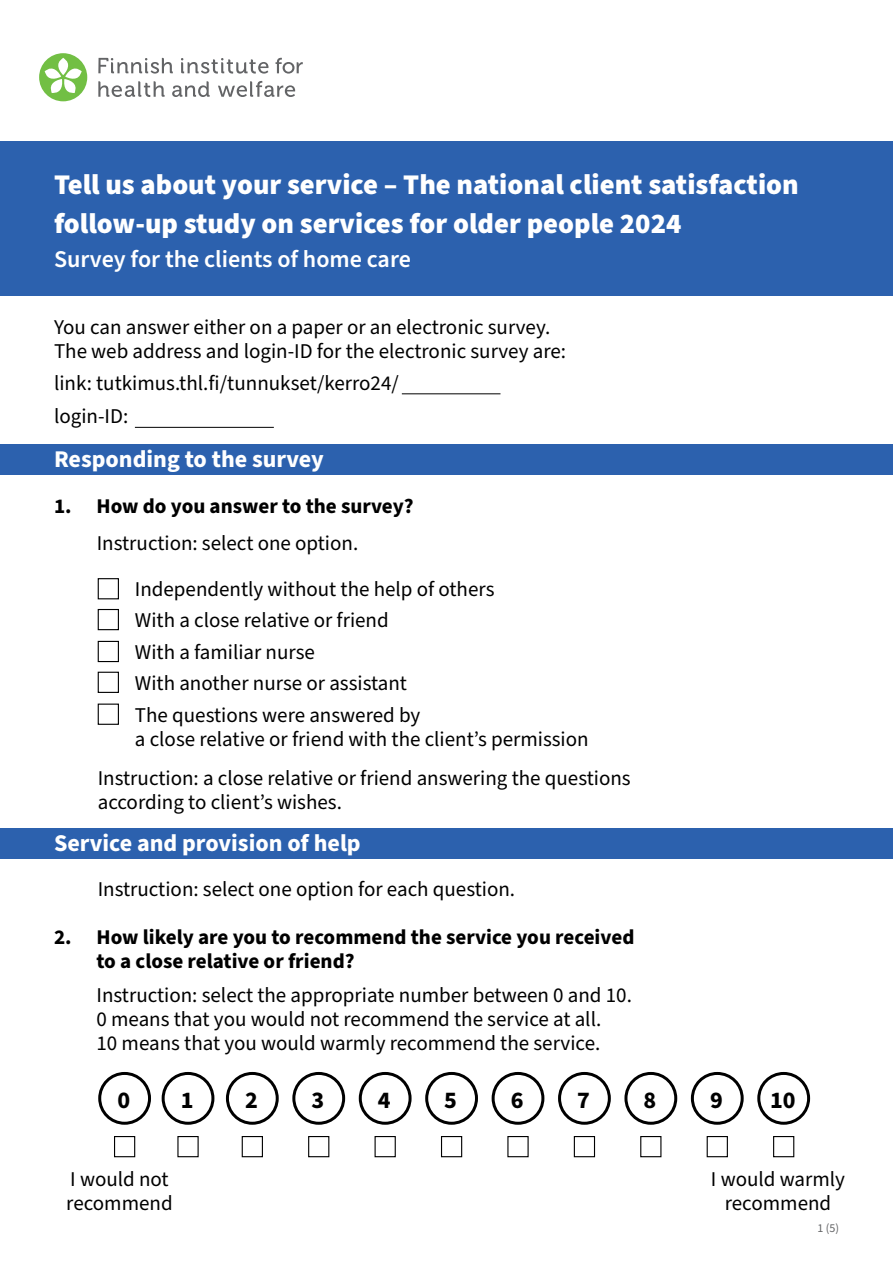
<style>
.page{position:relative;width:893px;height:1263px;background:#fff}
.page>*{position:absolute;margin:0;border:0;box-sizing:border-box;transform-origin:0 0}
.KYSELY_Otsikko1__h2{font:900 28.5px/39px "Source Sans Pro";color:#fff}
.KYSELY_Otsikko_2__h3{font:700 24px "Source Sans Pro";color:#fff}
.KYSELY_Otsikko1__h2-2{font:600 24px "Source Sans Pro";color:#fff}
.KYSELY_Otsikko_3__h4{font:700 24px "Source Sans Pro";color:#000}
.KYSELY_Leipäteksti{font:21px/24px "Source Sans Pro";color:#000}
.KYSELY_Otsikko_3__h4-2{font:700 21px/24px "Source Sans Pro";color:#000}
.t1{font:12px "Source Sans Pro";color:#636466}
</style>
<div class="page">
<div style="left:0;top:141px;width:893px;height:155px;background:#2c61ae"></div>
<div style="left:0;top:444px;width:893px;height:31px;background:#2c61ae"></div>
<div style="left:0;top:828px;width:893px;height:31px;background:#2c61ae"></div>
<div style="left:98px;top:578px;width:21px;height:21px;border:1px solid #000"></div>
<div style="left:98px;top:641px;width:21px;height:21px;border:1px solid #000"></div>
<div style="left:98px;top:609px;width:21px;height:21px;border:1px solid #000"></div>
<div style="left:98px;top:672px;width:21px;height:21px;border:1px solid #000"></div>
<div style="left:98px;top:703px;width:21px;height:22px;border:1px solid #000"></div>
<div style="left:114px;top:1136px;width:21px;height:21px;border:1px solid #000"></div>
<div style="left:98px;top:1072px;width:53px;height:53px;border:3px solid #000;border-radius:50%"></div>
<div style="left:308px;top:1136px;width:21px;height:21px;border:1px solid #000"></div>
<div style="left:292px;top:1072px;width:53px;height:53px;border:3px solid #000;border-radius:50%"></div>
<div style="left:507px;top:1136px;width:22px;height:21px;border:1px solid #000"></div>
<div style="left:492px;top:1072px;width:52px;height:53px;border:3px solid #000;border-radius:50%"></div>
<div style="left:177px;top:1136px;width:22px;height:21px;border:1px solid #000"></div>
<div style="left:162px;top:1072px;width:52px;height:53px;border:3px solid #000;border-radius:50%"></div>
<div style="left:375px;top:1136px;width:21px;height:21px;border:1px solid #000"></div>
<div style="left:359px;top:1072px;width:53px;height:53px;border:3px solid #000;border-radius:50%"></div>
<div style="left:574px;top:1136px;width:21px;height:21px;border:1px solid #000"></div>
<div style="left:558px;top:1072px;width:53px;height:53px;border:3px solid #000;border-radius:50%"></div>
<div style="left:707px;top:1136px;width:21px;height:21px;border:1px solid #000"></div>
<div style="left:691px;top:1072px;width:53px;height:53px;border:3px solid #000;border-radius:50%"></div>
<div style="left:242px;top:1136px;width:21px;height:21px;border:1px solid #000"></div>
<div style="left:226px;top:1072px;width:53px;height:53px;border:3px solid #000;border-radius:50%"></div>
<div style="left:441px;top:1136px;width:21px;height:21px;border:1px solid #000"></div>
<div style="left:425px;top:1072px;width:53px;height:53px;border:3px solid #000;border-radius:50%"></div>
<div style="left:640px;top:1136px;width:21px;height:21px;border:1px solid #000"></div>
<div style="left:624px;top:1072px;width:53px;height:53px;border:3px solid #000;border-radius:50%"></div>
<div style="left:773px;top:1136px;width:21px;height:21px;border:1px solid #000"></div>
<div style="left:757px;top:1072px;width:53px;height:53px;border:3px solid #000;border-radius:50%"></div>
<hr style="left:402px;top:393px;width:98px;height:1px;background:#000">
<hr style="left:135px;top:427px;width:139px;height:1px;background:#000">
<div style="left:39px;top:53px;width:48px;height:48px;background:#72bf44;border-radius:50%"></div>
<svg style="left:45px;top:58px;width:37px;height:35px"></svg>
<svg style="left:218px;top:81px;width:77px;height:16px"></svg>
<svg style="left:172px;top:81px;width:38px;height:16px"></svg>
<svg style="left:276px;top:58px;width:27px;height:16px"></svg>
<svg style="left:98px;top:58px;width:75px;height:16px"></svg>
<svg style="left:98px;top:81px;width:67px;height:16px"></svg>
<svg style="left:181px;top:58px;width:87px;height:16px"></svg>
<h2 class="KYSELY_Otsikko1__h2" style="left:54px;top:166px;width:746px">Tell us about your service – The national client satisfaction follow-up study on services for older people 2024</h2>
<h2 class="KYSELY_Otsikko1__h2-2" style="left:54px;top:243px;width:358px">Survey for the clients of home care</h2>
<p class="KYSELY_Leipäteksti" style="left:54px;top:315px;width:514px">You can answer either on a paper or an electronic survey.<br>The web address and login-ID for the electronic survey are:</p>
<p class="KYSELY_Leipäteksti" style="left:54px;top:372px;width:346px">link: tutkimus.thl.fi/tunnukset/kerro24/</p>
<p class="KYSELY_Leipäteksti" style="left:54px;top:404px;width:76px">login-ID:</p>
<h3 class="KYSELY_Otsikko_2__h3" style="left:54px;top:443px;width:271px">Responding to the survey</h3>
<h4 class="KYSELY_Otsikko_3__h4-2" style="left:54px;top:495px;width:361px">1. How do you answer to the survey?</h4>
<p class="KYSELY_Leipäteksti" style="left:97px;top:532px;width:263px">Instruction: select one option.</p>
<p class="KYSELY_Leipäteksti" style="left:135px;top:578px;width:361px">Independently without the help of others</p>
<p class="KYSELY_Leipäteksti" style="left:135px;top:609px;width:255px">With a close relative or friend</p>
<p class="KYSELY_Leipäteksti" style="left:135px;top:641px;width:182px">With a familiar nurse</p>
<p class="KYSELY_Leipäteksti" style="left:135px;top:671px;width:274px">With another nurse or assistant</p>
<p class="KYSELY_Leipäteksti" style="left:135px;top:703px;width:455px">The questions were answered by<br>a close relative or friend with the client’s permission</p>
<p class="KYSELY_Leipäteksti" style="left:98px;top:766px;width:534px">Instruction: a close relative or friend answering the questions according to client’s wishes.</p>
<h3 class="KYSELY_Otsikko_2__h3" style="left:54px;top:827px;width:308px">Service and provision of help</h3>
<p class="KYSELY_Leipäteksti" style="left:98px;top:878px;width:419px">Instruction: select one option for each question.</p>
<h4 class="KYSELY_Otsikko_3__h4-2" style="left:97px;top:926px;width:539px;text-indent:-43px">2. How likely are you to recommend the service you received to a close relative or friend?</h4>
<p class="KYSELY_Leipäteksti" style="left:97px;top:984px;width:537px">Instruction: select the appropriate number between 0 and 10.</p>
<p class="KYSELY_Leipäteksti" style="left:97px;top:1008px;width:506px">0 means that you would not recommend the service at all.</p>
<p class="KYSELY_Leipäteksti" style="left:97px;top:1032px;width:505px">10 means that you would warmly recommend the service.</p>
<h4 class="KYSELY_Otsikko_3__h4" style="left:117px;top:1083px;width:14px">0</h4>
<h4 class="KYSELY_Otsikko_3__h4" style="left:181px;top:1083px;width:14px">1</h4>
<h4 class="KYSELY_Otsikko_3__h4" style="left:245px;top:1083px;width:14px">2</h4>
<h4 class="KYSELY_Otsikko_3__h4" style="left:311px;top:1083px;width:14px">3</h4>
<h4 class="KYSELY_Otsikko_3__h4" style="left:378px;top:1083px;width:14px">4</h4>
<h4 class="KYSELY_Otsikko_3__h4" style="left:444px;top:1083px;width:14px">5</h4>
<h4 class="KYSELY_Otsikko_3__h4" style="left:511px;top:1083px;width:14px">6</h4>
<h4 class="KYSELY_Otsikko_3__h4" style="left:577px;top:1083px;width:14px">7</h4>
<h4 class="KYSELY_Otsikko_3__h4" style="left:644px;top:1083px;width:14px">8</h4>
<h4 class="KYSELY_Otsikko_3__h4" style="left:710px;top:1083px;width:14px">9</h4>
<h4 class="KYSELY_Otsikko_3__h4" style="left:770px;top:1083px;width:27px">10</h4>
<p class="KYSELY_Leipäteksti" style="left:66px;top:1167px;width:108px">I would not recommend</p>
<p class="KYSELY_Leipäteksti" style="left:711px;top:1167px;width:136px;text-align:center">I would warmly recommend</p>
<p class="t1" style="left:817px;top:1220px;width:23px">1 (5)</p>
</div>
